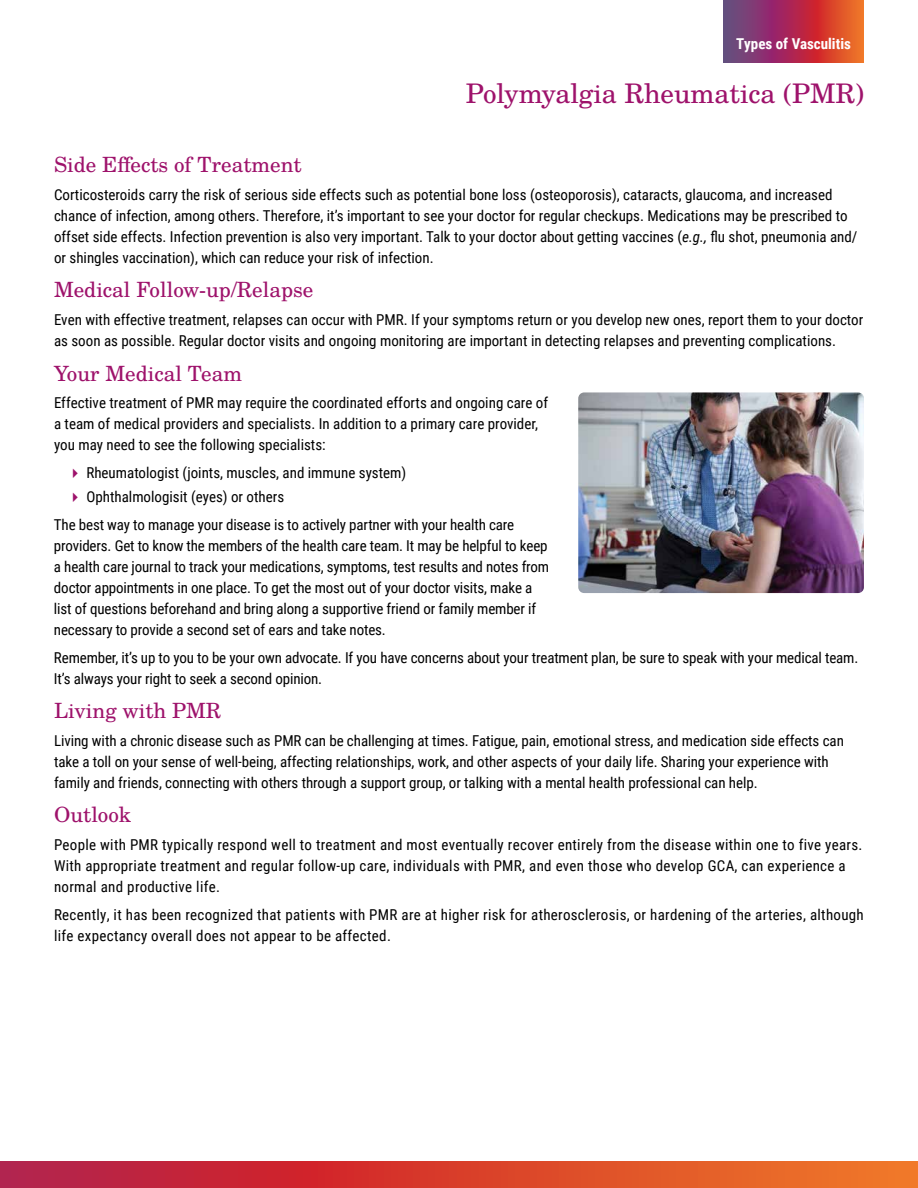
<style>
.page{position:relative;width:918px;height:1188px;background:#fff}
.page>*{position:absolute;margin:0;border:0;box-sizing:border-box;transform-origin:0 0}
.t1{font:27px "Te X Gyre Schola";color:#9e126b}
.t2{font:21px "Te X Gyre Schola";color:#9e126b}
.t3{font:15px/21px "Roboto Condensed";color:#000}
.t4{font:15px/21px "Roboto Condensed";letter-spacing:.02em;color:#000}
.t5{font:700 15px "Roboto Condensed";color:#fff}
.s1{font-style:italic}
.s2{color:#9e126b}
</style>
<div class="page">
<svg style="left:0;top:1161px;width:918px;height:27px;background:#d54230"></svg>
<img style="left:578px;top:392px;width:286px;height:201px">
<svg style="left:723px;top:0;width:141px;height:62px;background:#ae3c4f"></svg>
<p class="t5" style="left:736px;top:34px;width:116px">Types of Vasculitis</p>
<h1 class="t1" style="left:466px;top:72px;width:400px">Polymyalgia Rheumatica (PMR)</h1>
<h2 class="t2" style="left:54px;top:148px;width:249px">Side Effects of Treatment</h2>
<p class="t3" style="left:54px;top:183px;width:805px">Corticosteroids carry the risk of serious side effects such as potential bone loss (osteoporosis), cataracts, glaucoma, and increased chance of infection, among others. Therefore, it’s important to see your doctor for regular checkups. Medications may be prescribed to offset side effects. Infection prevention is also very important. Talk to your doctor about getting vaccines (<span class="s1">e.g.,</span> flu shot, pneumonia and/ or shingles vaccination), which can reduce your risk of infection.</p>
<h2 class="t2" style="left:54px;top:273px;width:261px">Medical Follow-up/Relapse</h2>
<p class="t3" style="left:54px;top:309px;width:811px">Even with effective treatment, relapses can occur with PMR. If your symptoms return or you develop new ones, report them to your doctor as soon as possible. Regular doctor visits and ongoing monitoring are important in detecting relapses and preventing complications.</p>
<h2 class="t2" style="left:54px;top:357px;width:190px">Your Medical Team</h2>
<p class="t3" style="left:54px;top:392px;width:496px">Effective treatment of PMR may require the coordinated efforts and ongoing care of a team of medical providers and specialists. In addition to a primary care provider, you may need to see the following specialists:</p>
<p class="t3" style="left:68px;top:462px;width:340px"><span class="s2">✔</span> Rheumatologist (joints, muscles, and immune system)</p>
<p class="t3" style="left:54px;top:482px;width:462px;line-height:27.8px;text-indent:14px"><span class="s2">✔</span> Ophthalmologisit (eyes) or others<br>The best way to manage your disease is to actively partner with your health care</p>
<p class="t3" style="left:54px;top:535px;width:497px">providers. Get to know the members of the health care team. It may be helpful to keep a health care journal to track your medications, symptoms, test results and notes from doctor appointments in one place. To get the most out of your doctor visits, make a list of questions beforehand and bring along a supportive friend or family member if necessary to provide a second set of ears and take notes.</p>
<p class="t3" style="left:54px;top:646px;width:806px">Remember, it’s up to you to be your own advocate. If you have concerns about your treatment plan, be sure to speak with your medical team.<br>It’s always your right to seek a second opinion.</p>
<h2 class="t2" style="left:54px;top:694px;width:169px">Living with PMR</h2>
<p class="t3" style="left:54px;top:730px;width:791px">Living with a chronic disease such as PMR can be challenging at times. Fatigue, pain, emotional stress, and medication side effects can take a toll on your sense of well-being, affecting relationships, work, and other aspects of your daily life. Sharing your experience with family and friends, connecting with others through a support group, or talking with a mental health professional can help.</p>
<h2 class="t2" style="left:54px;top:799px;width:79px">Outlook</h2>
<p class="t4" style="left:54px;top:834px;width:810px">People with PMR typically respond well to treatment and most eventually recover entirely from the disease within one to five years.<br>With appropriate treatment and regular follow-up care, individuals with PMR, and even those who develop GCA, can experience a normal and productive life.</p>
<p class="t4" style="left:54px;top:904px;width:811px">Recently, it has been recognized that patients with PMR are at higher risk for atherosclerosis, or hardening of the arteries, although life expectancy overall does not appear to be affected.</p>
</div>
